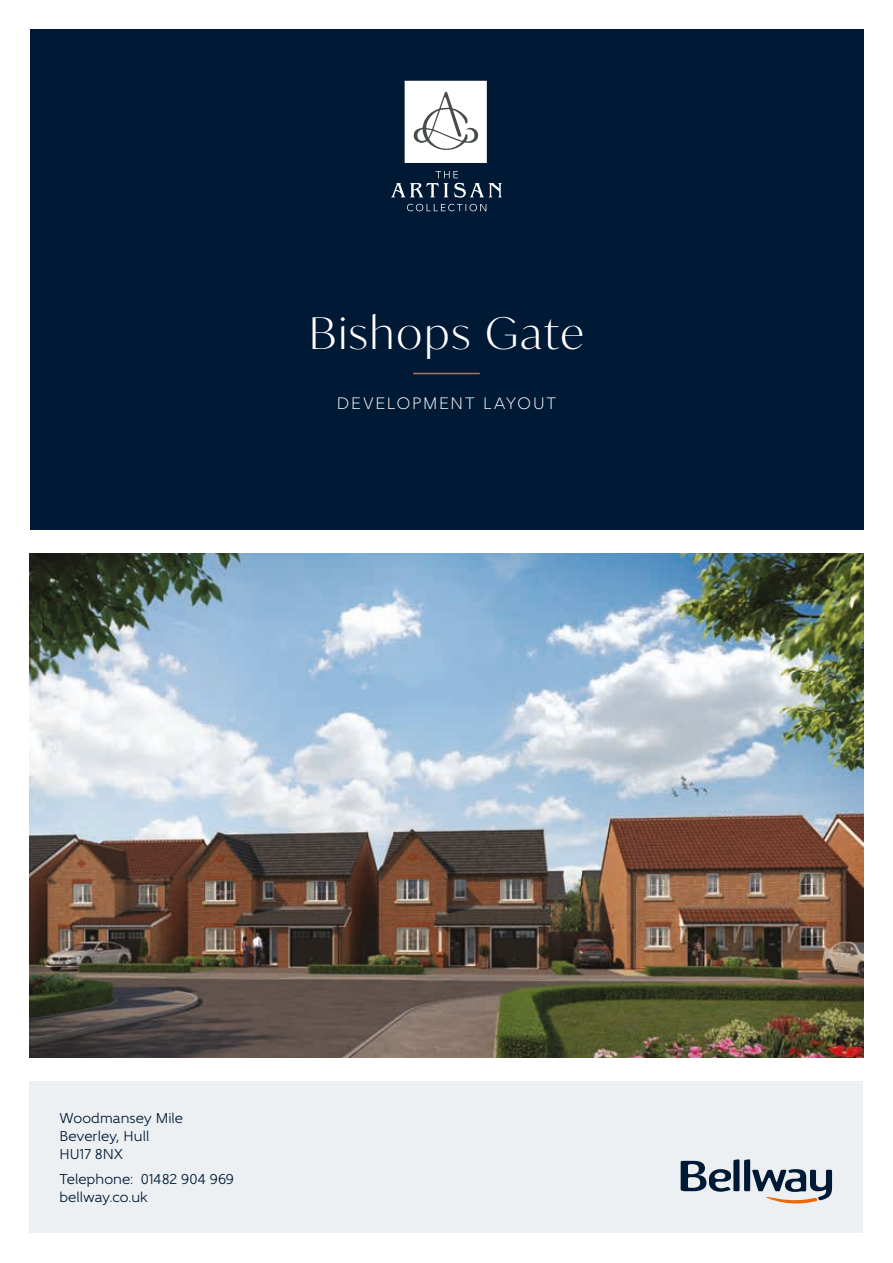
<style>
.page{position:relative;width:893px;height:1263px;background:#fff}
.page>*{position:absolute;margin:0;border:0;box-sizing:border-box;transform-origin:0 0}
.t1{font:300 43.5px "Ivy Mode";letter-spacing:.06em;color:#fff}
.t2{font:300 16.5px "Gentleman 400";letter-spacing:.11em;color:#fff}
.t3{font:14.25px/18px "Gentleman 500";letter-spacing:.005em;color:#001a36}
</style>
<div class="page">
<img style="left:30px;top:553px;width:833px;height:505px">
<div style="left:30px;top:1081px;width:833px;height:152px;background:#edf0f2"></div>
<div style="left:30px;top:30px;width:833px;height:500px;background:#001a36"></div>
<svg style="left:391px;top:81px;width:111px;height:130px"></svg>
<hr style="left:413px;top:373px;width:67px;height:1px;background:#ec6708">
<svg style="left:681px;top:1159px;width:151px;height:44px"></svg>
<h1 class="t1" style="left:309px;top:304px;width:276px">Bishops Gate</h1>
<p class="t2" style="left:337px;top:393px;width:221px">DEVELOPMENT LAYOUT</p>
<p class="t3" style="left:60px;top:1109px;width:125px">Woodmansey Mile<br>Beverley, Hull<br>HU17 8NX</p>
<p class="t3" style="left:60px;top:1170px;width:176px">Telephone: 01482 904 969 bellway.co.uk</p>
</div>
